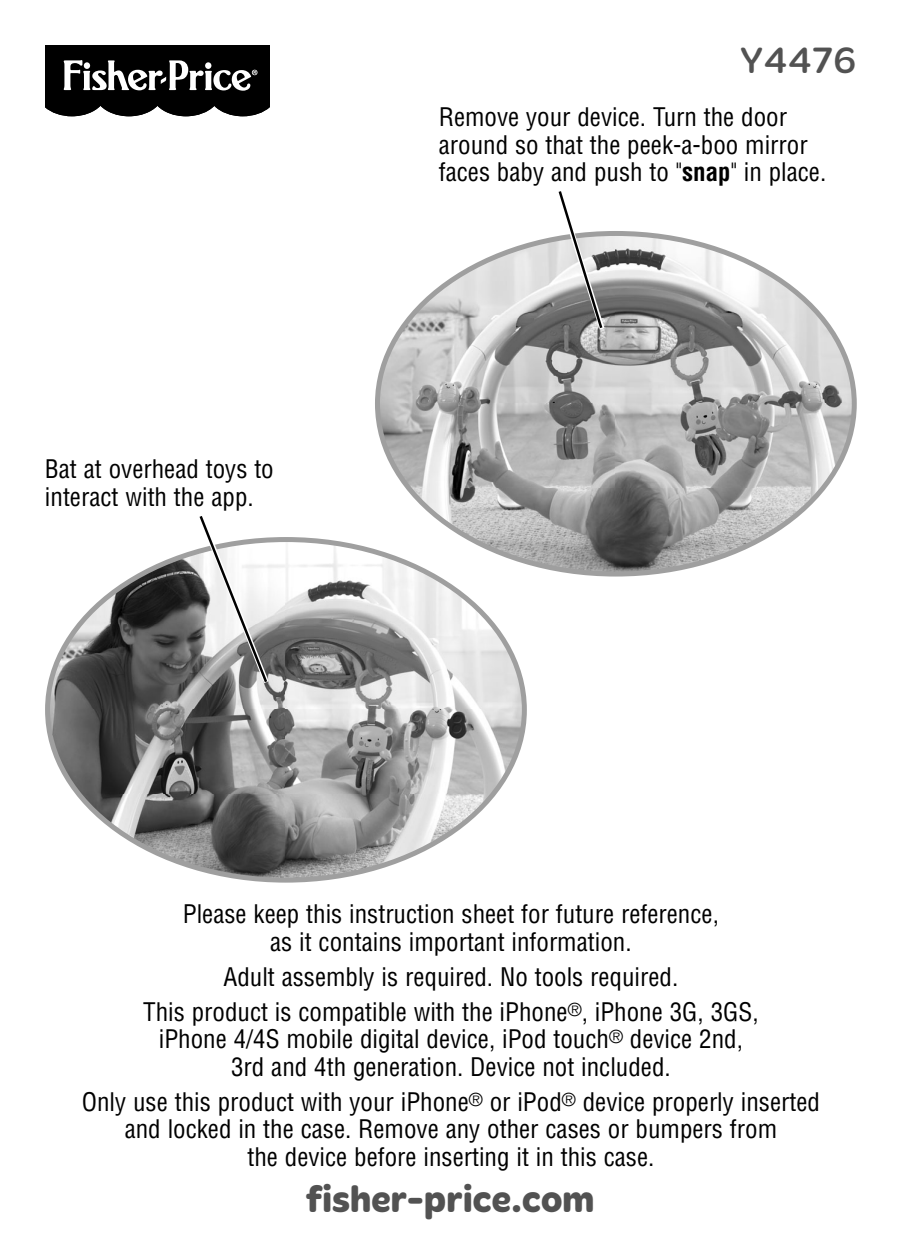
<style>
.page{position:relative;width:900px;height:1260px;background:#fff}
.page>*{position:absolute;margin:0;border:0;box-sizing:border-box;transform-origin:0 0}
.t1{font:700 37.5px "Merge";color:#525252}
.t2{font:37.5px "Merge";color:#525252}
.t3{font:condensed 25px/27.5px "Helvetica LT Std";color:#000;text-align:center}
.s1{font-weight:700}
</style>
<div class="page">
<svg style="left:45px;top:45px;width:225px;height:71px;background:#2d2d2d"></svg>
<img style="left:377px;top:233px;width:477px;height:338px">
<img style="left:48px;top:540px;width:476px;height:338px">
<svg style="left:553px;top:191px;width:55px;height:144px"></svg>
<svg style="left:194px;top:516px;width:79px;height:173px"></svg>
<h1 class="t2" style="left:740px;top:46px;width:119px">Y4476</h1>
<p class="t3" style="left:45px;top:458px;width:230px;text-align:left">Bat at overhead toys to interact with the app.</p>
<p class="t3" style="left:439px;top:106px;width:389px;text-align:left">Remove your device. Turn the door around so that the peek-a-boo mirror faces baby and push to "<span class="s1">snap</span>" in place.</p>
<p class="t3" style="left:183px;top:903px;width:538px">Please keep this instruction sheet for future reference, as it contains important information.</p>
<p class="t3" style="left:143px;top:962px;width:617px;line-height:35px">Adult assembly is required. No tools required.<br>This product is compatible with the iPhone<sup>®</sup>, iPhone 3G, 3GS,</p>
<p class="t3" style="left:159px;top:1028px;width:586px">iPhone 4/4S mobile digital device, iPod touch<sup>®</sup> device 2nd,<br>3rd and 4th generation. Device not included.</p>
<p class="t3" style="left:82px;top:1090px;width:740px">Only use this product with your iPhone<sup>®</sup> or iPod<sup>®</sup> device properly inserted and locked in the case. Remove any other cases or bumpers from<br>the device before inserting it in this case.</p>
<h1 class="t1" style="left:306px;top:1185px;width:290px">fisher-price.com</h1>
</div>
